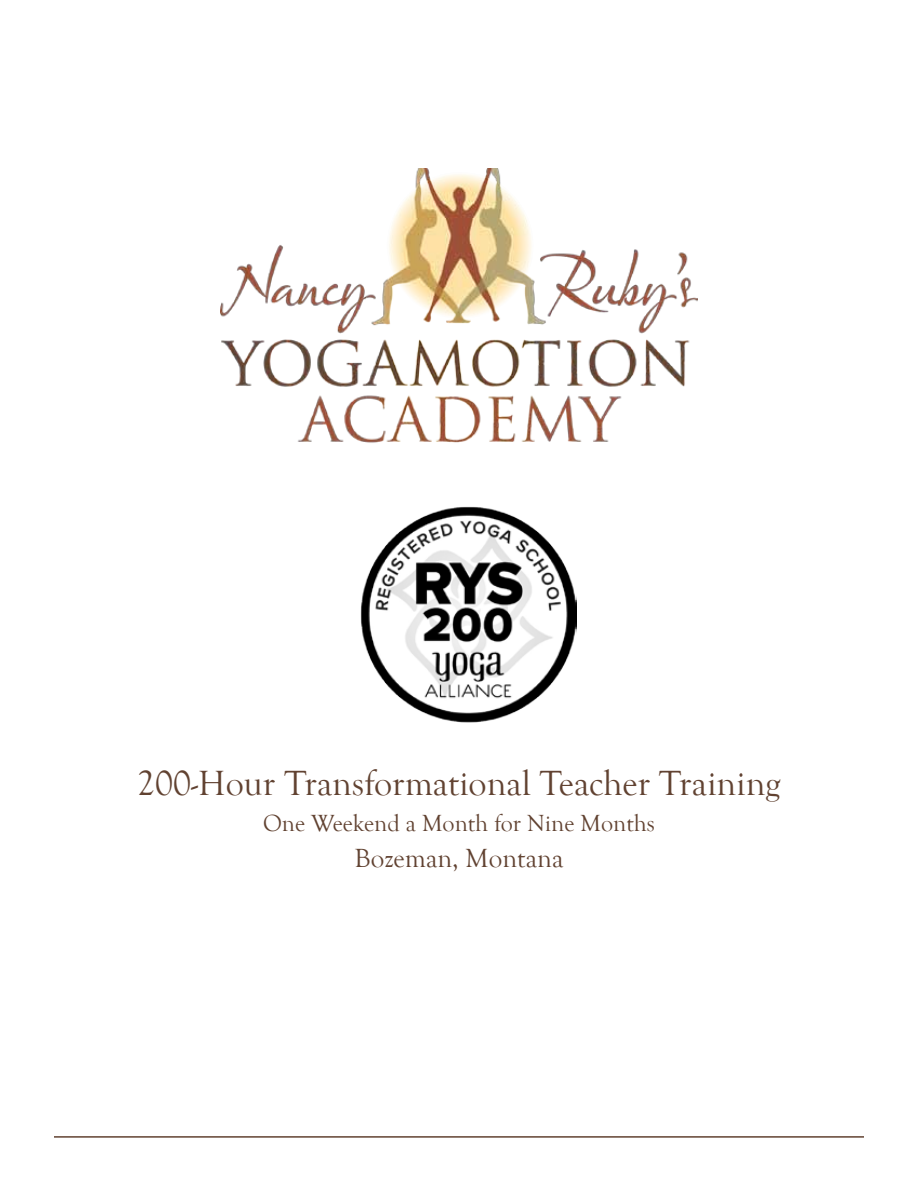
<style>
.page{position:relative;width:918px;height:1188px;background:#fff}
.page>*{position:absolute;margin:0;border:0;box-sizing:border-box;transform-origin:0 0}
.t1{font:36px "Goudy Old Style T";color:#614231}
.t2{font:27px "Goudy Old Style T";color:#614231}
.t3{font:24px "Goudy Old Style T";color:#614231}
</style>
<div class="page">
<hr style="left:54px;top:1136px;width:810px;height:2px;background:#614231">
<img style="left:221px;top:168px;width:476px;height:275px">
<img style="left:360px;top:506px;width:217px;height:217px">
<p class="t1" style="left:137px;top:763px;width:645px">200-Hour Transformational Teacher Training</p>
<p class="t3" style="left:263px;top:810px;width:393px">One Weekend a Month for Nine Months</p>
<p class="t2" style="left:354px;top:843px;width:211px">Bozeman, Montana</p>
</div>
